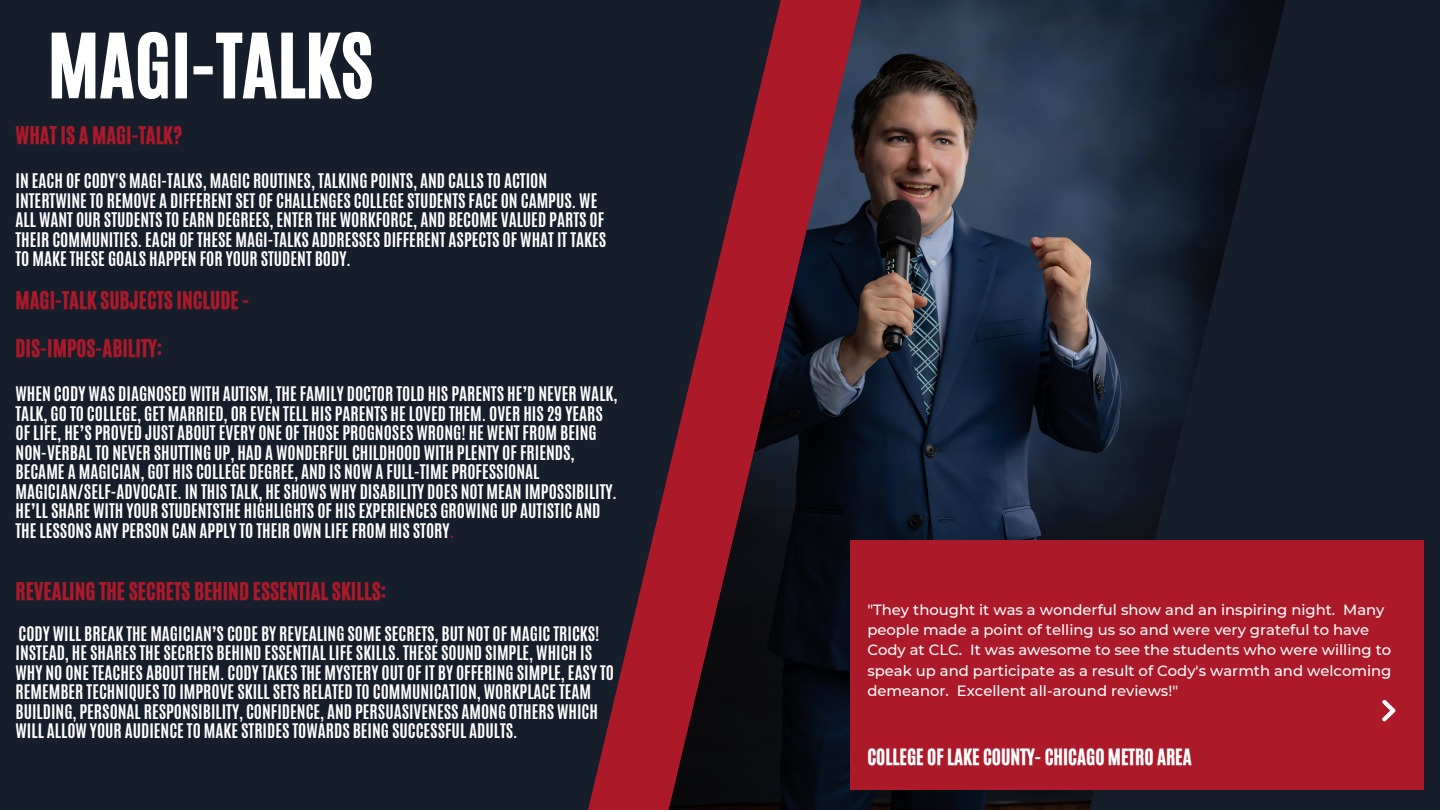
<style>
.page{position:relative;width:1440px;height:810px;background:#171e2b}
.page>*{position:absolute;margin:0;border:0;box-sizing:border-box;transform-origin:0 0}
.t1{font:74.5px "CA Generated";color:#fff}
.t2{font:20.6px "CA Generated";color:#ac1929}
.t3{font:18.9px "CA Generated";color:#fff}
.t4{font:700 16.8px/19.5px "Antonio";color:#fff}
.t5{font:500 14.8px/20.2px "Montserrat";color:#fff}
.s1{color:#ac1929}
</style>
<div class="page">
<img style="left:928px;top:0;width:358px;height:810px">
<svg style="left:588px;top:0;width:340px;height:810px"></svg>
<div style="left:850px;top:540px;width:574px;height:250px;background:#ac1929"></div>
<svg style="left:1382px;top:700px;width:13px;height:21px"></svg>
<h1 class="t1" style="left:48px;top:12px;width:327px">MAGI-TALKS</h1>
<p class="t2" style="left:16px;top:121px;width:168px">WHAT IS A MAGI-TALK?</p>
<p class="t4" style="left:16px;top:172px;width:592px">IN EACH OF CODY'S MAGI-TALKS, MAGIC ROUTINES, TALKING POINTS, AND CALLS TO ACTION INTERTWINE TO REMOVE A DIFFERENT SET OF CHALLENGES COLLEGE STUDENTS FACE ON CAMPUS. WE ALL WANT OUR STUDENTS TO EARN DEGREES, ENTER THE WORKFORCE, AND BECOME VALUED PARTS OF THEIR COMMUNITIES. EACH OF THESE MAGI-TALKS ADDRESSES DIFFERENT ASPECTS OF WHAT IT TAKES TO MAKE THESE GOALS HAPPEN FOR YOUR STUDENT BODY.</p>
<p class="t2" style="left:16px;top:286px;width:235px">MAGI-TALK SUBJECTS INCLUDE -</p>
<p class="t2" style="left:16px;top:334px;width:148px">DIS-IMPOS-ABILITY:</p>
<p class="t4" style="left:16px;top:385px;width:603px">WHEN CODY WAS DIAGNOSED WITH AUTISM, THE FAMILY DOCTOR TOLD HIS PARENTS HE’D NEVER WALK, TALK, GO TO COLLEGE, GET MARRIED, OR EVEN TELL HIS PARENTS HE LOVED THEM. OVER HIS 29 YEARS OF LIFE, HE’S PROVED JUST ABOUT EVERY ONE OF THOSE PROGNOSES WRONG! HE WENT FROM BEING NON-VERBAL TO NEVER SHUTTING UP, HAD A WONDERFUL CHILDHOOD WITH PLENTY OF FRIENDS, BECAME A MAGICIAN, GOT HIS COLLEGE DEGREE, AND IS NOW A FULL-TIME PROFESSIONAL MAGICIAN/SELF-ADVOCATE. IN THIS TALK, HE SHOWS WHY DISABILITY DOES NOT MEAN IMPOSSIBILITY.<br>HE’LL SHARE WITH YOUR STUDENTSTHE HIGHLIGHTS OF HIS EXPERIENCES GROWING UP AUTISTIC AND THE LESSONS ANY PERSON CAN APPLY TO THEIR OWN LIFE FROM HIS STORY<span class="s1">.</span></p>
<p class="t2" style="left:16px;top:577px;width:372px">REVEALING THE SECRETS BEHIND ESSENTIAL SKILLS:</p>
<p class="t4" style="left:16px;top:624px;width:600px">CODY WILL BREAK THE MAGICIAN’S CODE BY REVEALING SOME SECRETS, BUT NOT OF MAGIC TRICKS!<br>INSTEAD, HE SHARES THE SECRETS BEHIND ESSENTIAL LIFE SKILLS. THESE SOUND SIMPLE, WHICH IS WHY NO ONE TEACHES ABOUT THEM. CODY TAKES THE MYSTERY OUT OF IT BY OFFERING SIMPLE, EASY TO REMEMBER TECHNIQUES TO IMPROVE SKILL SETS RELATED TO COMMUNICATION, WORKPLACE TEAM BUILDING, PERSONAL RESPONSIBILITY, CONFIDENCE, AND PERSUASIVENESS AMONG OTHERS WHICH WILL ALLOW YOUR AUDIENCE TO MAKE STRIDES TOWARDS BEING SUCCESSFUL ADULTS.</p>
<p class="t5" style="left:867px;top:599px;width:526px">"They thought it was a wonderful show and an inspiring night. Many people made a point of telling us so and were very grateful to have Cody at CLC. It was awesome to see the students who were willing to speak up and participate as a result of Cody's warmth and welcoming demeanor. Excellent all-around reviews!"</p>
<p class="t3" style="left:867px;top:743px;width:326px">COLLEGE OF LAKE COUNTY- CHICAGO METRO AREA</p>
</div>
